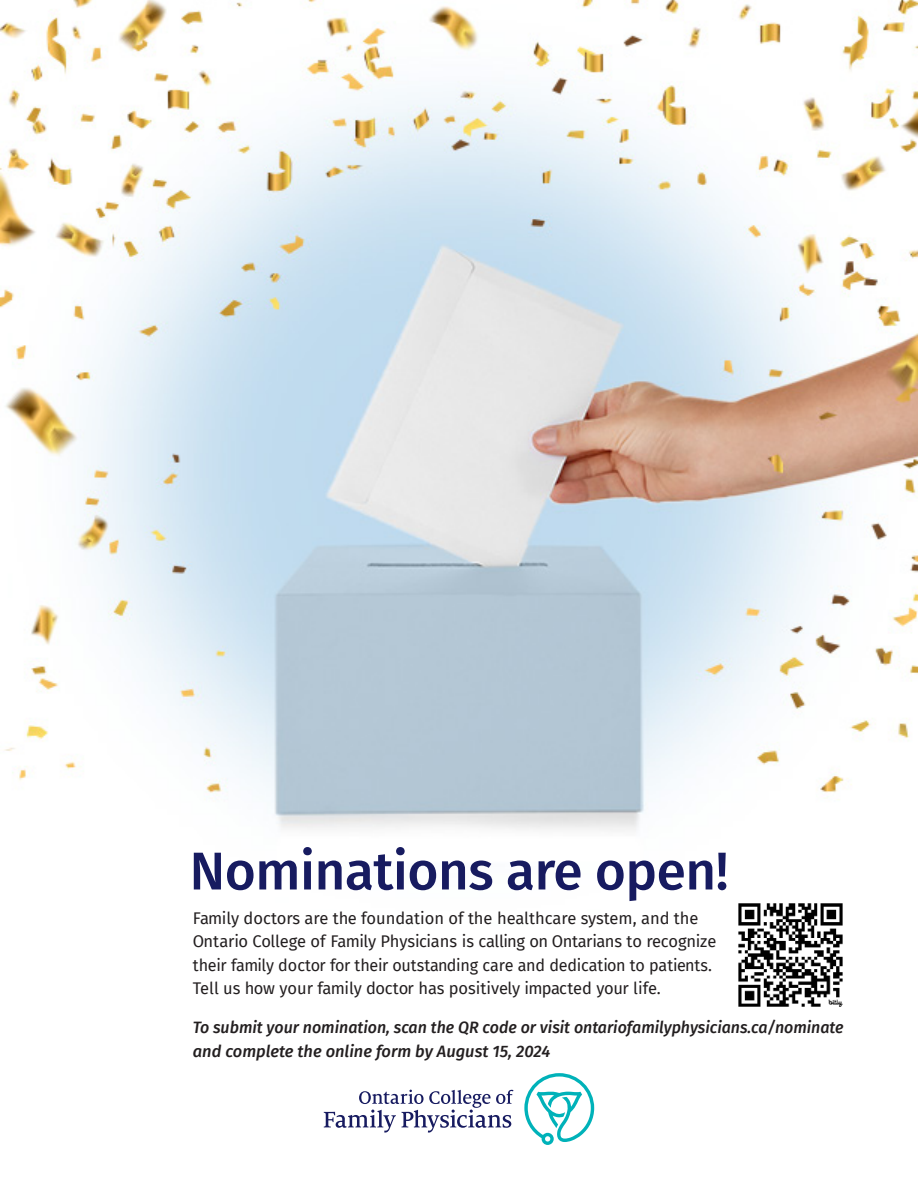
<style>
.page{position:relative;width:918px;height:1188px;background:#fff}
.page>*{position:absolute;margin:0;border:0;box-sizing:border-box;transform-origin:0 0}
.t1{font:500 53.25px "Fira Sans";letter-spacing:-.01em;color:#171b60}
.t2{font:16.5px/23.2px "Fira Sans";letter-spacing:-.01em;color:#231f20}
.t3{font:italic 500 16.5px/23.2px "Fira Sans";color:#231f20}
</style>
<div class="page">
<img style="left:0;top:0;width:918px;height:831px">
<svg style="left:324px;top:1090px;width:189px;height:43px"></svg>
<svg style="left:524px;top:1073px;width:70px;height:72px"></svg>
<img style="left:738px;top:903px;width:105px;height:104px">
<h1 class="t1" style="left:189px;top:834px;width:541px">Nominations are open!</h1>
<p class="t2" style="left:193px;top:907px;width:525px">Family doctors are the foundation of the healthcare system, and the Ontario College of Family Physicians is calling on Ontarians to recognize their family doctor for their outstanding care and dedication to patients.<br>Tell us how your family doctor has positively impacted your life.</p>
<p class="t3" style="left:193px;top:1016px;width:652px">To submit your nomination, scan the QR code or visit ontariofamilyphysicians.ca/nominate and complete the online form by August 15, 2024</p>
</div>
